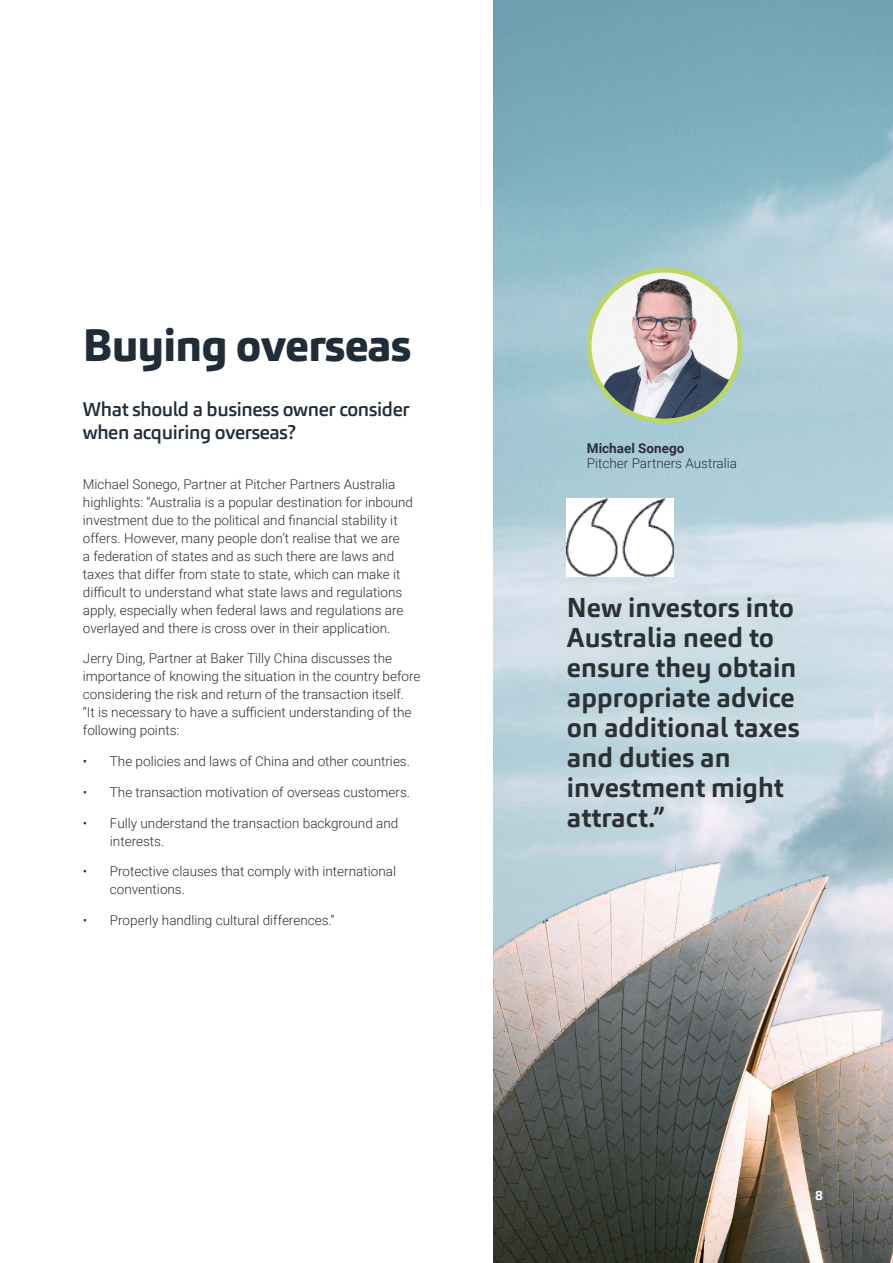
<style>
.page{position:relative;width:893px;height:1263px;background:#fff}
.page>*{position:absolute;margin:0;border:0;box-sizing:border-box;transform-origin:0 0}
.t1{font:800 45px "Carnac";letter-spacing:-.02em;color:#202c38}
.t2{font:700 27px/30px "Carnac";color:#2b3032}
.t3{font:500 19.5px/22.5px "Carnac";letter-spacing:-.02em;color:#202c38}
.t4{font:300 13.5px/18px "Roboto";color:#2b3032}
.t5{font:300 13.5px/15px "Roboto";color:#2b303a}
.t6{font:700 13.5px "Carnac";color:#fff}
.s1{font-weight:700}
</style>
<div class="page">
<img style="left:493px;top:0;width:400px;height:1263px">
<img style="left:589px;top:270px;width:151px;height:151px;border-radius:75px">
<div style="left:587px;top:268px;width:155px;height:155px;border:5px solid #b9d761;border-radius:50%"></div>
<img style="left:567px;top:499px;width:107px;height:77px">
<p class="t1" style="left:83px;top:316px;width:330px">Buying overseas</p>
<p class="t3" style="left:83px;top:398px;width:328px">What should a business owner consider when acquiring overseas?</p>
<p class="t4" style="left:83px;top:474px;width:332px">Michael Sonego, Partner at Pitcher Partners Australia highlights: “Australia is a popular destination for inbound investment due to the political and financial stability it offers. However, many people don’t realise that we are<br>a federation of states and as such there are laws and taxes that differ from state to state, which can make it difficult to understand what state laws and regulations apply, especially when federal laws and regulations are overlayed and there is cross over in their application.</p>
<p class="t4" style="left:83px;top:649px;width:339px">Jerry Ding, Partner at Baker Tilly China discusses the importance of knowing the situation in the country before considering the risk and return of the transaction itself.<br>“It is necessary to have a sufficient understanding of the following points:</p>
<p class="t4" style="left:83px;top:752px;width:329px">• The policies and laws of China and other countries.</p>
<p class="t4" style="left:83px;top:782px;width:329px">• The transaction motivation of overseas customers.</p>
<p class="t4" style="left:110px;top:813px;width:290px;text-indent:-27px">• Fully understand the transaction background and interests.</p>
<p class="t4" style="left:110px;top:862px;width:288px;text-indent:-27px">• Protective clauses that comply with international conventions.</p>
<p class="t4" style="left:83px;top:911px;width:253px">• Properly handling cultural differences.”</p>
<p class="t5" style="left:587px;top:440px;width:152px"><span class="s1">Michael Sonego<br></span>Pitcher Partners Australia</p>
<p class="t2" style="left:567px;top:592px;width:234px">New investors into<br>Australia need to ensure they obtain appropriate advice on additional taxes and duties an investment might attract.”</p>
<p class="t6" style="left:815px;top:1186px;width:9px">8</p>
</div>
